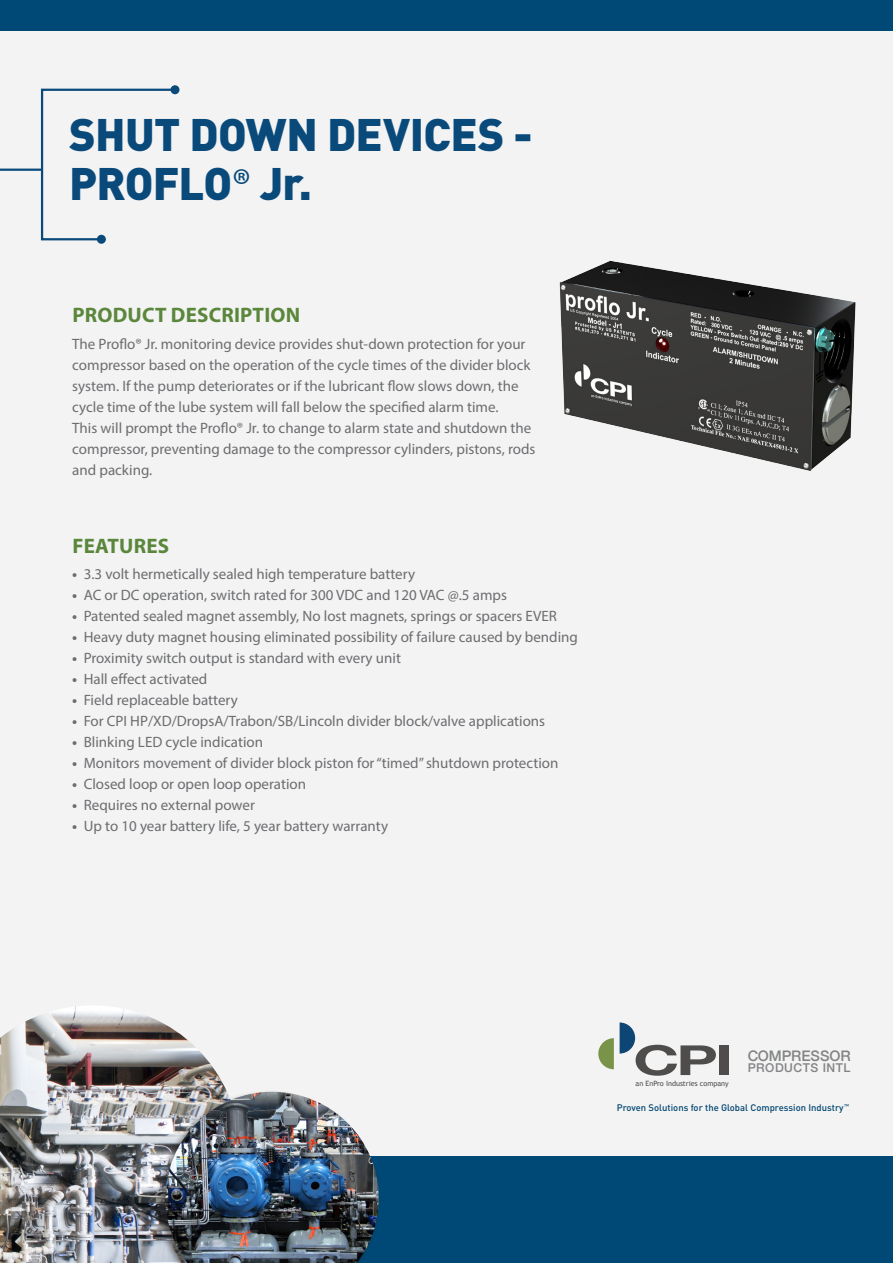
<style>
.page{position:relative;width:893px;height:1263px;background:#fff}
.page>*{position:absolute;margin:0;border:0;box-sizing:border-box;transform-origin:0 0}
.t1{font:900 45px "DIN";letter-spacing:-.015em;color:#094a7b}
.t2{font:700 21px "Myriad Pro";letter-spacing:.01em;color:#5a873b}
.t3{font:15px "Myriad Pro";color:#6c6d70}
.t4{font:500 14.55px "Helvetica Neue";color:#8a8b8d}
.t5{font:500 12.15px "Helvetica Neue";letter-spacing:.04em;color:#8a8b8d}
.t6{font:500 9.45px "DIN";color:#004976}
.t7{font:7.2px "Trebuchet MS";color:#535150}
.t8{font:500 5.55px "DIN";color:#004976}
.s1{font-family:"Myriad Pro";font-weight:400}
.s2{font-weight:700}
</style>
<div class="page">
<div style="left:0;top:30px;width:893px;height:1127px;background:#f3f3f3"></div>
<div style="left:0;top:0;width:893px;height:31px;background:#004976"></div>
<div style="left:0;top:1156px;width:893px;height:107px;background:#004976"></div>
<svg style="left:598px;top:1038px;width:16px;height:31px"></svg>
<svg style="left:620px;top:1022px;width:96px;height:54px"></svg>
<div style="left:719px;top:1045px;width:10px;height:30px;background:#535150"></div>
<img style="left:0;top:1006px;width:226px;height:257px">
<div style="left:155px;top:1090px;width:226px;height:173px;background:#231f20;opacity:.57"></div>
<img style="left:165px;top:1092px;width:214px;height:171px">
<svg style="left:0;top:88px;width:176px;height:153px"></svg>
<div style="left:97px;top:235px;width:9px;height:9px;background:#094a7b;border-radius:50%"></div>
<div style="left:170px;top:85px;width:9px;height:9px;background:#094a7b;border-radius:50%"></div>
<img style="left:559px;top:261px;width:297px;height:210px">
<p class="t1" style="left:69px;top:104px;width:465px">SHUT DOWN DEVICES -</p>
<p class="t1" style="left:69px;top:154px;width:244px">PROFLO<span class="s1">®</span> Jr.</p>
<p class="t2" style="left:72px;top:301px;width:229px">PRODUCT DESCRIPTION</p>
<p class="t3" style="left:72px;top:335px;width:455px">The Proflo® Jr. monitoring device provides shut-down protection for your</p>
<p class="t3" style="left:72px;top:356px;width:460px">compressor based on the operation of the cycle times of the divider block</p>
<p class="t3" style="left:72px;top:377px;width:448px">system. If the pump deteriorates or if the lubricant flow slows down, the</p>
<p class="t3" style="left:72px;top:398px;width:428px">cycle time of the lube system will fall below the specified alarm time.</p>
<p class="t3" style="left:72px;top:419px;width:461px">This will prompt the Proflo® Jr. to change to alarm state and shutdown the</p>
<p class="t3" style="left:72px;top:440px;width:465px">compressor, preventing damage to the compressor cylinders, pistons, rods</p>
<p class="t3" style="left:72px;top:461px;width:82px">and packing.</p>
<p class="t2" style="left:72px;top:532px;width:98px">FEATURES</p>
<p class="t3" style="left:72px;top:564px;width:344px"><span class="s2">•</span> 3.3 volt hermetically sealed high temperature battery</p>
<p class="t3" style="left:72px;top:585px;width:436px"><span class="s2">•</span> AC or DC operation, switch rated for 300 VDC and 120 VAC @.5 amps</p>
<p class="t3" style="left:72px;top:606px;width:486px"><span class="s2">•</span> Patented sealed magnet assembly, No lost magnets, springs or spacers EVER</p>
<p class="t3" style="left:72px;top:627px;width:507px"><span class="s2">•</span> Heavy duty magnet housing eliminated possibility of failure caused by bending</p>
<p class="t3" style="left:72px;top:648px;width:330px"><span class="s2">•</span> Proximity switch output is standard with every unit</p>
<p class="t3" style="left:72px;top:669px;width:137px"><span class="s2">•</span> Hall effect activated</p>
<p class="t3" style="left:72px;top:690px;width:167px"><span class="s2">•</span> Field replaceable battery</p>
<p class="t3" style="left:72px;top:711px;width:474px"><span class="s2">•</span> For CPI HP/XD/DropsA/Trabon/SB/Lincoln divider block/valve applications</p>
<p class="t3" style="left:72px;top:732px;width:192px"><span class="s2">•</span> Blinking LED cycle indication</p>
<p class="t3" style="left:72px;top:753px;width:488px"><span class="s2">•</span> Monitors movement of divider block piston for “timed” shutdown protection</p>
<p class="t3" style="left:72px;top:774px;width:235px"><span class="s2">•</span> Closed loop or open loop operation</p>
<p class="t3" style="left:72px;top:795px;width:184px"><span class="s2">•</span> Requires no external power</p>
<p class="t3" style="left:72px;top:816px;width:317px"><span class="s2">•</span> Up to 10 year battery life, 5 year battery warranty</p>
<p class="t4" style="left:748px;top:1044px;width:105px">COMPRESSOR</p>
<p class="t5" style="left:748px;top:1057px;width:104px">PRODUCTS INTL</p>
<p class="t6" style="left:617px;top:1101px;width:228px">Proven Solutions for the Global Compression Industry</p>
<p class="t7" style="left:635px;top:1079px;width:95px">an EnPro Industries company</p>
<p class="t8" style="left:844px;top:1102px;width:6px">™</p>
</div>
